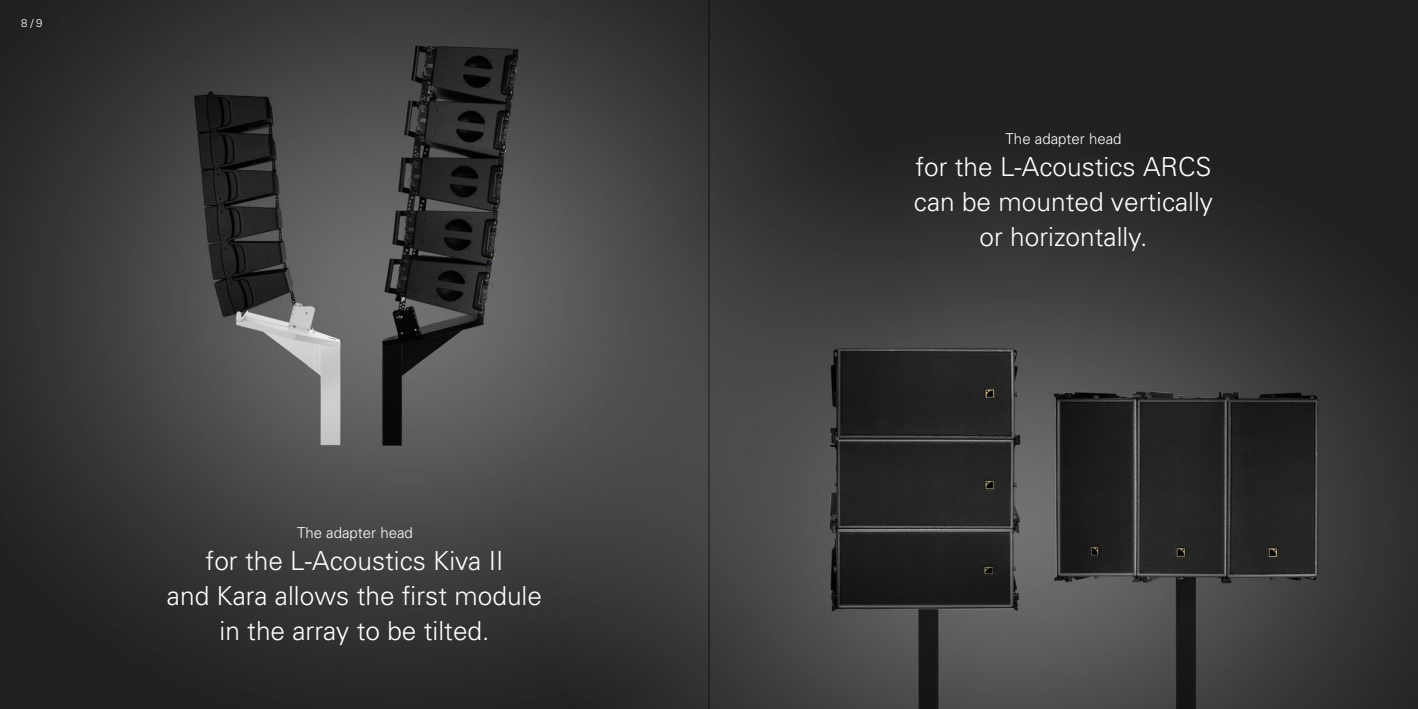
<style>
.page{position:relative;width:1418px;height:709px;background:#fff}
.page>*{position:absolute;margin:0;border:0;box-sizing:border-box;transform-origin:0 0}
.t1{font:300 26.25px/35px "Univers";color:#fff;text-align:center}
.t2{font:300 15px "Univers";color:#fff}
.t3{font:300 11.25px "Univers";color:#fff}
</style>
<div class="page">
<img style="left:0;top:0;width:1417px;height:709px">
<hr style="left:708px;top:0;width:1px;height:709px;background:#000">
<p class="t3" style="left:21px;top:16px;width:23px">8/9</p>
<p class="t2" style="left:297px;top:523px;width:117px">The adapter head</p>
<p class="t1" style="left:167px;top:543px;width:376px">for the L-Acoustics Kiva II<br>and Kara allows the first module in the array to be tilted.</p>
<p class="t2" style="left:1005px;top:129px;width:117px">The adapter head</p>
<p class="t1" style="left:913px;top:149px;width:301px">for the L-Acoustics ARCS can be mounted vertically or horizontally.</p>
</div>
